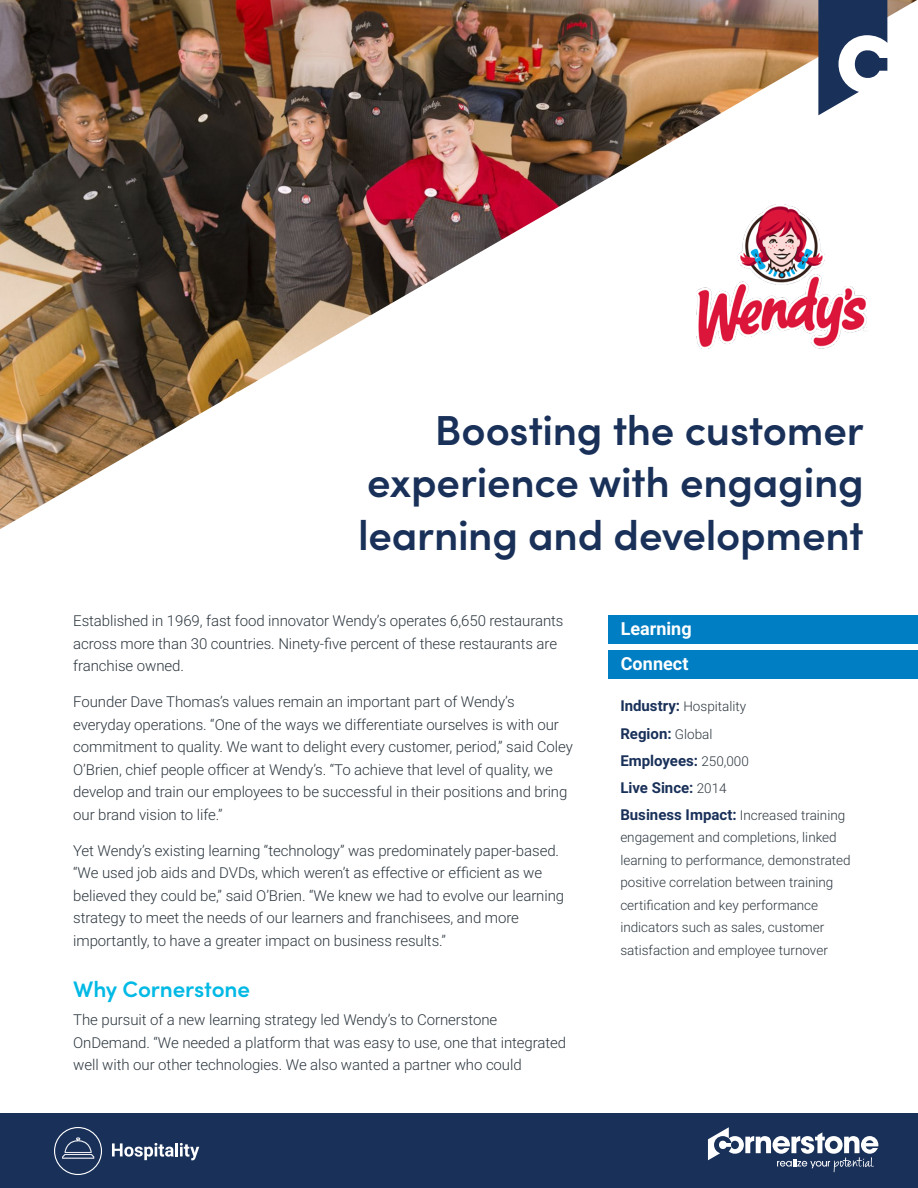
<style>
.page{position:relative;width:918px;height:1188px;background:#fff}
.page>*{position:absolute;margin:0;border:0;box-sizing:border-box;transform-origin:0 0}
.MAIN_TITLE{font:600 42px/52.5px "Sofia Pro";letter-spacing:-.005em;color:#193059;text-align:justify}
.SUB{font:600 22.5px "Sofia Pro";letter-spacing:-.005em;color:#00b9e4}
.COLOR_BAR_TITLES{font:700 18px "Roboto";color:#fff}
.BODY{font:300 15px/22.5px "Roboto";letter-spacing:-.005em;color:#2d373f}
.CALLOUT_FRONT_RIGHT{font:700 15px "Roboto";color:#193059}
.CALLOUT_FRONT_RIGHT-2{font:300 13.5px/22.5px "Roboto";color:#2d373f}
.s1{font-weight:700;font-size:15px;color:#193059}
.s2{font-weight:300;font-size:13.5px;color:#2d373f}
</style>
<div class="page">
<img style="left:0;top:0;width:917px;height:529px">
<svg style="left:818px;top:0;width:69px;height:115px"></svg>
<div style="left:0;top:1113px;width:918px;height:75px;background:#193059"></div>
<svg style="left:708px;top:1127px;width:170px;height:45px"></svg>
<img style="left:697px;top:205px;width:170px;height:144px">
<div style="left:608px;top:615px;width:310px;height:28px;background:#007ec3"></div>
<div style="left:608px;top:650px;width:310px;height:29px;background:#007ec3"></div>
<svg style="left:112px;top:1143px;width:87px;height:17px"></svg>
<svg style="left:54px;top:1127px;width:48px;height:48px"></svg>
<p class="MAIN_TITLE" style="left:358px;top:401px;width:507px;text-indent:77px">Boosting the customer experience with engaging learning and development</p>
<p class="BODY" style="left:73px;top:609px;width:492px">Established in 1969, fast food innovator Wendy’s operates 6,650 restaurants across more than 30 countries. Ninety-five percent of these restaurants are franchise owned.</p>
<p class="BODY" style="left:73px;top:690px;width:501px">Founder Dave Thomas’s values remain an important part of Wendy’s everyday operations. “One of the ways we differentiate ourselves is with our commitment to quality. We want to delight every customer, period,” said Coley O’Brien, chief people officer at Wendy’s. “To achieve that level of quality, we develop and train our employees to be successful in their positions and bring our brand vision to life.”</p>
<p class="BODY" style="left:73px;top:839px;width:493px">Yet Wendy’s existing learning “technology” was predominately paper-based. “We used job aids and DVDs, which weren’t as effective or efficient as we believed they could be,” said O’Brien. “We knew we had to evolve our learning strategy to meet the needs of our learners and franchisees, and more importantly, to have a greater impact on business results.”</p>
<p class="SUB" style="left:73px;top:972px;width:178px">Why Cornerstone</p>
<p class="BODY" style="left:73px;top:1008px;width:495px">The pursuit of a new learning strategy led Wendy’s to Cornerstone<br>OnDemand. “We needed a platform that was easy to use, one that integrated well with our other technologies. We also wanted a partner who could</p>
<p class="COLOR_BAR_TITLES" style="left:621px;top:616px;width:72px">Learning</p>
<p class="COLOR_BAR_TITLES" style="left:621px;top:651px;width:69px">Connect</p>
<p class="CALLOUT_FRONT_RIGHT-2" style="left:620px;top:695px;width:127px"><span class="s1">Industry:</span> Hospitality</p>
<p class="CALLOUT_FRONT_RIGHT" style="left:620px;top:723px;width:94px">Region: <span class="s2">Global</span></p>
<p class="CALLOUT_FRONT_RIGHT" style="left:620px;top:750px;width:130px">Employees: <span class="s2">250,000</span></p>
<p class="CALLOUT_FRONT_RIGHT" style="left:620px;top:777px;width:108px">Live Since: <span class="s2">2014</span></p>
<p class="CALLOUT_FRONT_RIGHT-2" style="left:620px;top:803px;width:232px"><span class="s1">Business Impact:</span> Increased training engagement and completions, linked learning to performance, demonstrated positive correlation between training certification and key performance indicators such as sales, customer satisfaction and employee turnover</p>
</div>
